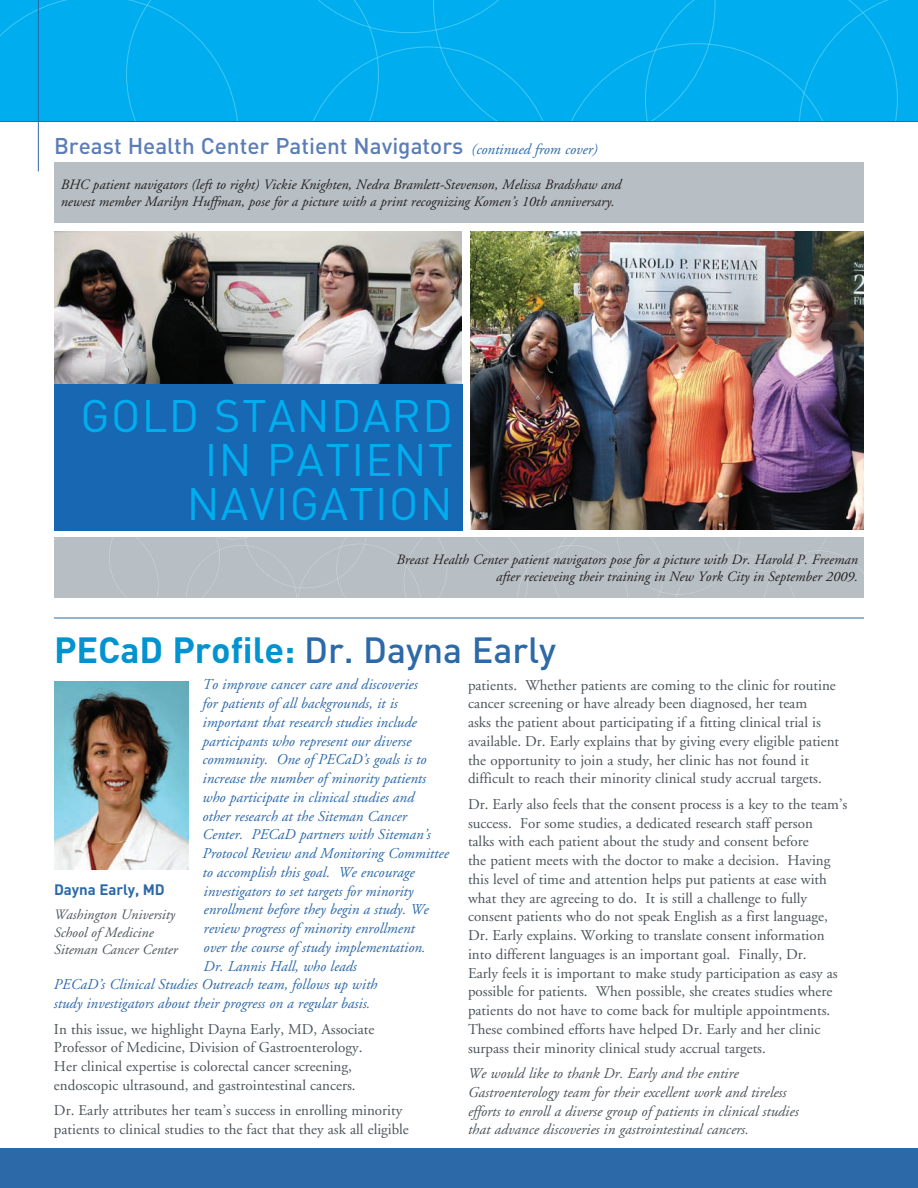
<style>
.page{position:relative;width:918px;height:1188px;background:#fff}
.page>*{position:absolute;margin:0;border:0;box-sizing:border-box;transform-origin:0 0}
.t1{font:45px/43.8px "DIN";letter-spacing:.03em;color:#00aeef;text-align:right}
.t2{font:700 36px "DIN";color:#0093d0}
.t3{font:500 22.5px "DIN";color:#5b7db7}
.t4{font:15px/18.8px "Adobe Garamond";color:#4c545a}
.t5{font:italic 15px "Adobe Garamond";color:#2c69a9}
.t6{font:italic 15px/18.8px "Adobe Garamond";color:#4c545a}
.t7{font:700 15px "DIN";color:#2c69a9}
.t8{font:italic 14.25px/17.1px "Adobe Garamond";color:#231f20;text-align:right}
.t9{font:italic 14.25px/17.1px "Adobe Garamond";color:#4c545a}
.s1{font-family:"Adobe Garamond";font-weight:400;font-style:italic;font-size:15px;color:#2c69a9}
.s2{font-weight:500;color:#2c69a9}
</style>
<div class="page">
<div style="left:0;top:0;width:918px;height:121px;background:#00aeef"></div>
<hr style="left:38px;top:0;width:1px;height:171px;background:#2c69a9">
<div style="left:0;top:1149px;width:918px;height:39px;background:#2c69a9"></div>
<hr style="left:0;top:121px;width:918px;height:1px;background:#2c69a9">
<div style="left:54px;top:537px;width:810px;height:61px;background:#b8bfc4"></div>
<div style="left:54px;top:162px;width:810px;height:61px;background:#b8bfc4"></div>
<hr style="left:54px;top:618px;width:810px;height:1px;background:#2c69a9">
<img style="left:54px;top:681px;width:134px;height:189px">
<img style="left:54px;top:231px;width:407px;height:154px">
<img style="left:470px;top:231px;width:394px;height:299px">
<div style="left:54px;top:385px;width:409px;height:146px;background:#1767b3"></div>
<h3 class="t3" style="left:54px;top:131px;width:545px">Breast Health Center Patient Navigators <span class="s1">(continued from cover)</span></h3>
<p class="t8" style="left:61px;top:176px;width:562px;text-align:left">BHC patient navigators (left to right) Vickie Knighten, Nedra Bramlett-Stevenson, Melissa Bradshaw and newest member Marilyn Huffman, pose for a picture with a print recognizing Komen’s 10th anniversary.</p>
<h1 class="t1" style="left:81px;top:393px;width:374px">GOLD STANDARD<br>IN PATIENT<br>NAVIGATION</h1>
<p class="t8" style="left:396px;top:552px;width:463px">Breast Health Center patient navigators pose for a picture with Dr. Harold P. Freeman after recieveing their training in New York City in September 2009.</p>
<h2 class="t2" style="left:54px;top:626px;width:504px">PECaD Profile: <span class="s2">Dr. Dayna Early</span></h2>
<p class="t5" style="left:202px;top:677px;width:217px">To improve cancer care and discoveries</p>
<p class="t5" style="left:202px;top:695px;width:197px">for patients of all backgrounds, it is</p>
<p class="t5" style="left:202px;top:714px;width:216px">important that research studies include</p>
<p class="t5" style="left:202px;top:733px;width:210px">participants who represent our diverse</p>
<p class="t5" style="left:202px;top:752px;width:225px">community. One of PECaD’s goals is to</p>
<p class="t5" style="left:202px;top:770px;width:225px">increase the number of minority patients</p>
<p class="t5" style="left:202px;top:789px;width:213px">who participate in clinical studies and</p>
<p class="t5" style="left:202px;top:808px;width:206px">other research at the Siteman Cancer</p>
<p class="t5" style="left:202px;top:827px;width:230px">Center. PECaD partners with Siteman’s</p>
<p class="t5" style="left:202px;top:845px;width:248px">Protocol Review and Monitoring Committee</p>
<p class="t5" style="left:202px;top:864px;width:214px">to accomplish this goal. We encourage</p>
<p class="t5" style="left:204px;top:883px;width:211px">investigators to set targets for minority</p>
<p class="t5" style="left:204px;top:902px;width:227px">enrollment before they begin a study. We</p>
<p class="t5" style="left:204px;top:920px;width:213px">review progress of minority enrollment</p>
<p class="t5" style="left:204px;top:939px;width:224px">over the course of study implementation.</p>
<p class="t5" style="left:204px;top:958px;width:155px">Dr. Lannis Hall, who leads</p>
<p class="t5" style="left:54px;top:977px;width:325px">PECaD’s Clinical Studies Outreach team, follows up with</p>
<p class="t5" style="left:54px;top:995px;width:318px">study investigators about their progress on a regular basis.</p>
<p class="t4" style="left:54px;top:1020px;width:322px">In this issue, we highlight Dayna Early, MD, Associate Professor of Medicine, Division of Gastroenterology.<br>Her clinical expertise is colorectal cancer screening, endoscopic ultrasound, and gastrointestinal cancers.</p>
<p class="t4" style="left:54px;top:1102px;width:356px">Dr. Early attributes her team’s success in enrolling minority patients to clinical studies to the fact that they ask all eligible</p>
<p class="t7" style="left:54px;top:880px;width:112px">Dayna Early, MD</p>
<p class="t9" style="left:54px;top:907px;width:125px">Washington University<br>School of Medicine<br>Siteman Cancer Center</p>
<p class="t4" style="left:468px;top:676px;width:373px">patients. Whether patients are coming to the clinic for routine cancer screening or have already been diagnosed, her team<br>asks the patient about participating if a fitting clinical trial is available. Dr. Early explains that by giving every eligible patient the opportunity to join a study, her clinic has not found it difficult to reach their minority clinical study accrual targets.</p>
<p class="t4" style="left:468px;top:795px;width:381px">Dr. Early also feels that the consent process is a key to the team’s success. For some studies, a dedicated research staff person<br>talks with each patient about the study and consent before<br>the patient meets with the doctor to make a decision. Having this level of time and attention helps put patients at ease with what they are agreeing to do. It is still a challenge to fully consent patients who do not speak English as a first language, Dr. Early explains. Working to translate consent information into different languages is an important goal. Finally, Dr.<br>Early feels it is important to make study participation as easy as possible for patients. When possible, she creates studies where patients do not have to come back for multiple appointments.<br>These combined efforts have helped Dr. Early and her clinic surpass their minority clinical study accrual targets.</p>
<p class="t6" style="left:468px;top:1065px;width:332px">We would like to thank Dr. Early and the entire Gastroenterology team for their excellent work and tireless efforts to enroll a diverse group of patients in clinical studies that advance discoveries in gastrointestinal cancers.</p>
</div>
